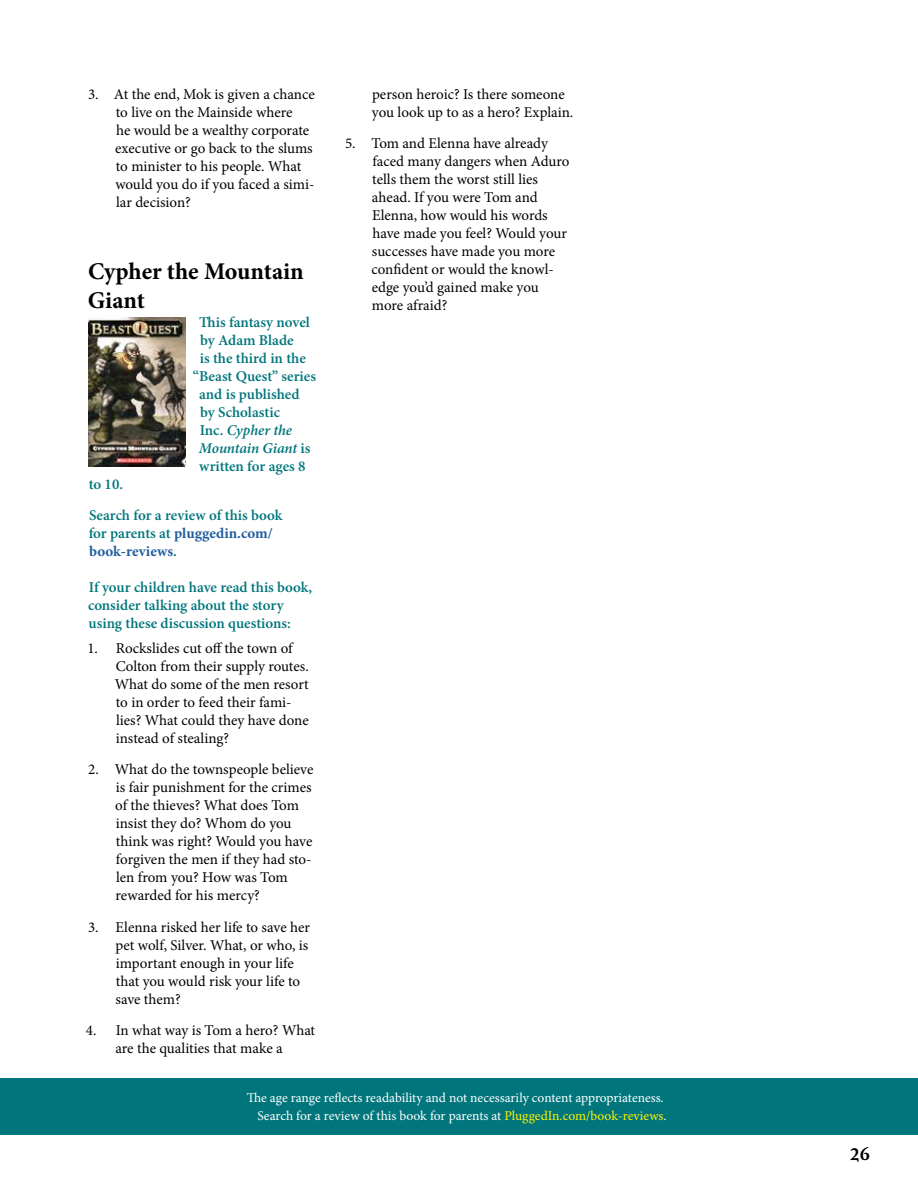
<style>
.page{position:relative;width:918px;height:1188px;background:#fff}
.page>*{position:absolute;margin:0;border:0;box-sizing:border-box;transform-origin:0 0}
.t1{font:700 24px/28.8px "Minion Pro";letter-spacing:-.005em;color:#000}
.t2{font:700 20.25px "Atma Serif OT";color:#000}
.t3{font:15px/18px "Minion Pro";letter-spacing:-.005em;color:#000}
.t4{font:600 15px/18px "Minion Pro";color:#00767c}
.t5{font:700 15px/18px "Minion Pro";color:#215e9e}
.t6{font:italic 600 15px "Minion Pro";letter-spacing:-.01em;color:#00767c}
.t7{font:13.5px/18.3px "Minion Pro";letter-spacing:-.005em;color:#fff;text-align:right}
.s1{font-style:normal}
.s2{font-weight:600;color:#00767c}
.s3{color:#fff200}
</style>
<div class="page">
<div style="left:0;top:1078px;width:918px;height:56px;background:#00767c"></div>
<img style="left:89px;top:317px;width:97px;height:149px">
<p class="t3" style="left:115px;top:85px;width:201px;text-indent:-27px">3. At the end, Mok is given a chance to live on the Mainside where<br>he would be a wealthy corporate executive or go back to the slums to minister to his people. What would you do if you faced a simi&shy;lar decision?</p>
<h1 class="t1" style="left:88px;top:256px;width:217px">Cypher the Mountain<br>Giant</h1>
<p class="t4" style="left:199px;top:313px;width:112px">This fantasy novel</p>
<p class="t4" style="left:200px;top:331px;width:95px">by Adam Blade</p>
<p class="t4" style="left:200px;top:349px;width:108px">is the third in the</p>
<p class="t4" style="left:193px;top:367px;width:125px">“Beast Quest” series</p>
<p class="t4" style="left:199px;top:385px;width:102px">and is published</p>
<p class="t4" style="left:200px;top:403px;width:81px">by Scholastic</p>
<p class="t6" style="left:200px;top:419px;width:94px"><span class="s1">Inc.</span> Cypher the</p>
<p class="t6" style="left:199px;top:437px;width:113px">Mountain Giant <span class="s1">is</span></p>
<p class="t4" style="left:199px;top:457px;width:108px">written for ages 8</p>
<p class="t4" style="left:89px;top:468px;width:195px;line-height:31.5px">to 10.<br>Search for a review of this book</p>
<p class="t5" style="left:89px;top:524px;width:186px"><span class="s2">for parents at</span> pluggedin.com/ book-reviews<span class="s2">.</span></p>
<p class="t4" style="left:88px;top:578px;width:226px">If your children have read this book, consider talking about the story using these discussion questions:</p>
<p class="t3" style="left:115px;top:639px;width:195px;text-indent:-28px">1. Rockslides cut off the town of<br>Colton from their supply routes.<br>What do some of the men resort to in order to feed their fami&shy;lies? What could they have done instead of stealing?</p>
<p class="t3" style="left:115px;top:761px;width:200px;text-indent:-27px">2. What do the townspeople believe is fair punishment for the crimes of the thieves? What does Tom insist they do? Whom do you think was right? Would you have forgiven the men if they had sto&shy;len from you? How was Tom rewarded for his mercy?</p>
<p class="t3" style="left:115px;top:918px;width:196px;text-indent:-27px">3. Elenna risked her life to save her pet wolf, Silver. What, or who, is important enough in your life that you would risk your life to save them?</p>
<p class="t3" style="left:86px;top:1022px;width:231px;text-align:center">4. In what way is Tom a hero? What are the qualities that make a</p>
<p class="t3" style="left:372px;top:85px;width:201px">person heroic? Is there someone you look up to as a hero? Explain.</p>
<p class="t3" style="left:371px;top:134px;width:200px;text-indent:-26px">5. Tom and Elenna have already faced many dangers when Aduro tells them the worst still lies ahead. If you were Tom and<br>Elenna, how would his words have made you feel? Would your successes have made you more confident or would the knowl&shy;edge you’d gained make you more afraid?</p>
<p class="t7" style="left:247px;top:1088px;width:420px">The age range reflects readability and not necessarily content appropriateness.<br>Search for a review of this book for parents at <span class="s3">PluggedIn.com/book-reviews</span>.</p>
<h2 class="t2" style="left:850px;top:1142px;width:22px">26</h2>
</div>
